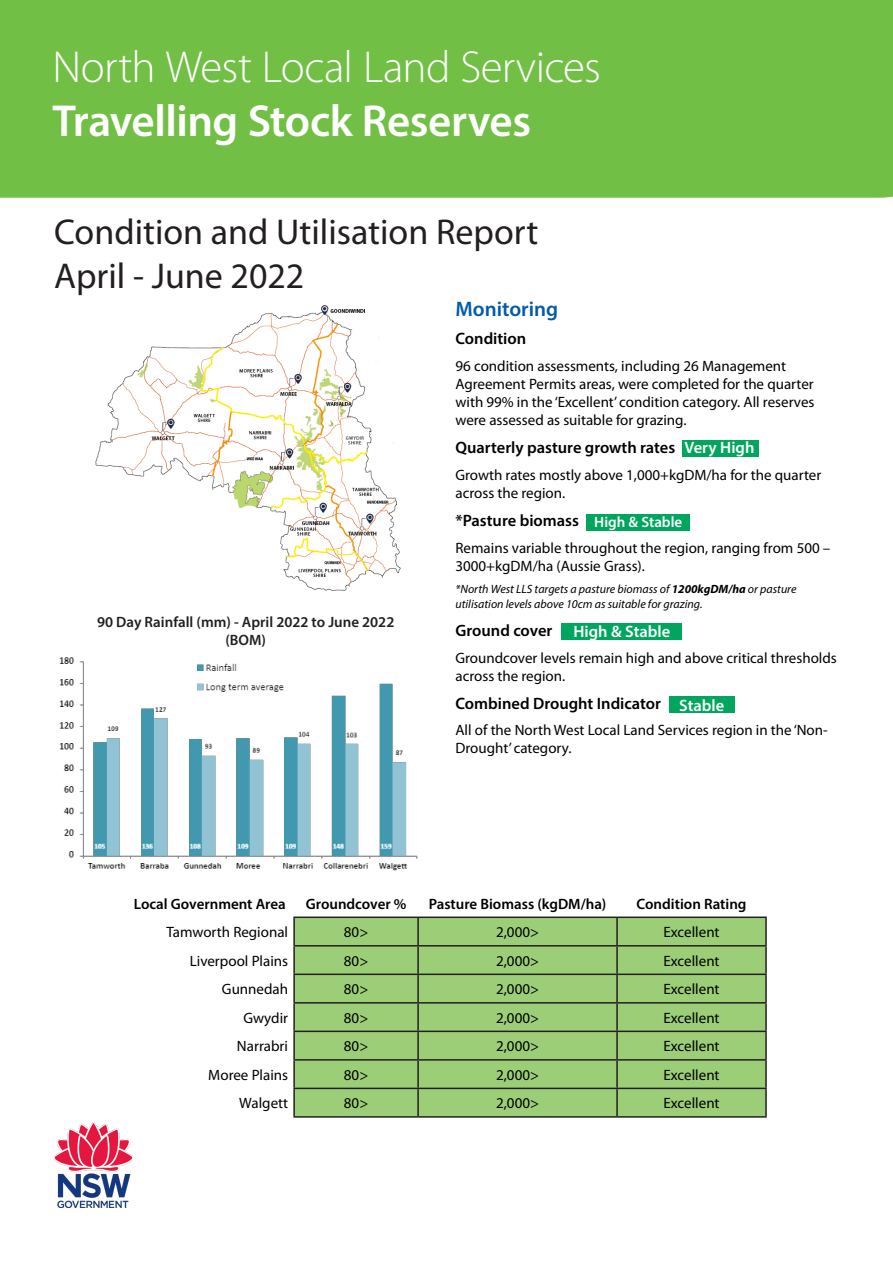
<style>
.page{position:relative;width:893px;height:1263px;background:#fff}
.page>*{position:absolute;margin:0;border:0;box-sizing:border-box;transform-origin:0 0}
.t1{font:300 45px/54px "Myriad Pro";letter-spacing:-.015em;color:#fff}
.t2{font:36px "Myriad Pro";color:#231f20}
.Header_1{font:600 21px "Myriad Pro";color:#015aaa}
.Header_2{font:600 16.5px "Myriad Pro";color:#000}
.Label_text{font:600 16.5px "Myriad Pro";color:#fff}
.Body_text{font:15px/18px "Myriad Pro";color:#000}
.Table_header{font:600 15px "Myriad Pro";color:#000}
.Graph_header{font:600 15px "Myriad Pro";color:#231f20}
.Label_text-2{font:600 15px "Myriad Pro";color:#fff}
.Information_text{font:italic 12px/14.4px "Myriad Pro";color:#000}
.s1{font-weight:600}
.s2{font-weight:700}
</style>
<div class="page">
<div style="left:0;top:0;width:893px;height:198px;background:#71bf44"></div>
<img style="left:54px;top:1123px;width:79px;height:84px">
<img style="left:95px;top:305px;width:306px;height:286px">
<img style="left:59px;top:657px;width:359px;height:214px">
<div style="left:587px;top:514px;width:103px;height:17px;background:#00a65d"></div>
<div style="left:561px;top:623px;width:121px;height:17px;background:#00a65d"></div>
<div style="left:669px;top:696px;width:65px;height:17px;background:#00a65d"></div>
<div style="left:295px;top:918px;width:470px;height:198px;background:#9cce77"></div>
<hr style="left:293px;top:946px;width:2px;height:27px;background:#231f20">
<hr style="left:417px;top:946px;width:2px;height:27px;background:#231f20">
<hr style="left:616px;top:946px;width:2px;height:27px;background:#231f20">
<hr style="left:765px;top:946px;width:2px;height:27px;background:#231f20">
<hr style="left:293px;top:973px;width:125px;height:2px;background:#231f20">
<hr style="left:293px;top:975px;width:2px;height:27px;background:#231f20">
<hr style="left:418px;top:973px;width:199px;height:2px;background:#231f20">
<hr style="left:417px;top:975px;width:2px;height:27px;background:#231f20">
<hr style="left:617px;top:973px;width:150px;height:2px;background:#231f20">
<hr style="left:616px;top:975px;width:2px;height:27px;background:#231f20">
<hr style="left:765px;top:975px;width:2px;height:27px;background:#231f20">
<hr style="left:293px;top:1002px;width:125px;height:1px;background:#231f20">
<hr style="left:293px;top:1003px;width:2px;height:27px;background:#231f20">
<hr style="left:418px;top:1002px;width:199px;height:1px;background:#231f20">
<hr style="left:417px;top:1003px;width:2px;height:27px;background:#231f20">
<hr style="left:617px;top:1002px;width:150px;height:1px;background:#231f20">
<hr style="left:616px;top:1003px;width:2px;height:27px;background:#231f20">
<hr style="left:765px;top:1003px;width:2px;height:27px;background:#231f20">
<hr style="left:293px;top:1030px;width:125px;height:2px;background:#231f20">
<hr style="left:293px;top:1032px;width:2px;height:27px;background:#231f20">
<hr style="left:418px;top:1030px;width:199px;height:2px;background:#231f20">
<hr style="left:417px;top:1032px;width:2px;height:27px;background:#231f20">
<hr style="left:617px;top:1030px;width:150px;height:2px;background:#231f20">
<hr style="left:616px;top:1032px;width:2px;height:27px;background:#231f20">
<hr style="left:765px;top:1032px;width:2px;height:27px;background:#231f20">
<hr style="left:293px;top:1059px;width:125px;height:1px;background:#231f20">
<hr style="left:293px;top:1060px;width:2px;height:28px;background:#231f20">
<hr style="left:418px;top:1059px;width:199px;height:1px;background:#231f20">
<hr style="left:417px;top:1060px;width:2px;height:28px;background:#231f20">
<hr style="left:617px;top:1059px;width:150px;height:1px;background:#231f20">
<hr style="left:616px;top:1060px;width:2px;height:28px;background:#231f20">
<hr style="left:765px;top:1060px;width:2px;height:28px;background:#231f20">
<hr style="left:293px;top:1088px;width:125px;height:1px;background:#231f20">
<hr style="left:293px;top:1089px;width:2px;height:27px;background:#231f20">
<hr style="left:418px;top:1088px;width:199px;height:1px;background:#231f20">
<hr style="left:417px;top:1089px;width:2px;height:27px;background:#231f20">
<hr style="left:617px;top:1088px;width:150px;height:1px;background:#231f20">
<hr style="left:616px;top:1089px;width:2px;height:27px;background:#231f20">
<hr style="left:765px;top:1089px;width:2px;height:27px;background:#231f20">
<hr style="left:293px;top:1116px;width:125px;height:2px;background:#231f20">
<hr style="left:418px;top:1116px;width:199px;height:2px;background:#231f20">
<hr style="left:617px;top:1116px;width:150px;height:2px;background:#231f20">
<hr style="left:293px;top:916px;width:125px;height:2px;background:#231f20">
<hr style="left:418px;top:916px;width:199px;height:2px;background:#231f20">
<hr style="left:617px;top:916px;width:150px;height:2px;background:#231f20">
<hr style="left:293px;top:918px;width:2px;height:27px;background:#231f20">
<hr style="left:293px;top:945px;width:125px;height:1px;background:#231f20">
<hr style="left:417px;top:918px;width:2px;height:27px;background:#231f20">
<hr style="left:418px;top:945px;width:199px;height:1px;background:#231f20">
<hr style="left:616px;top:918px;width:2px;height:27px;background:#231f20">
<hr style="left:765px;top:918px;width:2px;height:27px;background:#231f20">
<hr style="left:617px;top:945px;width:150px;height:1px;background:#231f20">
<div style="left:682px;top:440px;width:76px;height:17px;background:#00a65d"></div>
<p class="t1" style="left:53px;top:40px;width:550px">North West Local Land Services<br><span class="s1">Travelling Stock Reserves</span></p>
<p class="t2" style="left:54px;top:210px;width:486px">Condition and Utilisation Report</p>
<p class="t2" style="left:54px;top:253px;width:252px">April - June 2022</p>
<p class="Graph_header" style="left:97px;top:612px;width:299px">90 Day Rainfall (mm) - April 2022 to June 2022</p>
<p class="Graph_header" style="left:225px;top:630px;width:42px">(BOM)</p>
<p class="Header_1" style="left:455px;top:296px;width:104px">Monitoring</p>
<p class="Header_2" style="left:455px;top:328px;width:72px">Condition</p>
<p class="Body_text" style="left:455px;top:357px;width:360px">96 condition assessments, including 26 Management Agreement Permits areas, were completed for the quarter with 99% in the ‘Excellent’ condition category. All reserves were assessed as suitable for grazing.</p>
<p class="Header_2" style="left:455px;top:437px;width:221px">Quarterly pasture growth rates</p>
<p class="Body_text" style="left:455px;top:465px;width:367px">Growth rates mostly above 1,000+kgDM/ha for the quarter across the region.</p>
<p class="Header_2" style="left:455px;top:510px;width:125px">*Pasture biomass</p>
<p class="Body_text" style="left:455px;top:538px;width:376px">Remains variable throughout the region, ranging from 500 –<br>3000+kgDM/ha (Aussie Grass).</p>
<p class="Information_text" style="left:455px;top:582px;width:342px">*North West LLS targets a pasture biomass of <span class="s2">1200kgDM/ha</span> or pasture utilisation levels above 10cm as suitable for grazing.</p>
<p class="Header_2" style="left:455px;top:620px;width:98px">Ground cover</p>
<p class="Body_text" style="left:455px;top:648px;width:383px">Groundcover levels remain high and above critical thresholds across the region.</p>
<p class="Header_2" style="left:455px;top:693px;width:207px">Combined Drought Indicator</p>
<p class="Body_text" style="left:455px;top:721px;width:374px">All of the North West Local Land Services region in the ‘Non-<br>Drought’ category.</p>
<p class="Label_text" style="left:684px;top:437px;width:72px">Very High</p>
<p class="Label_text-2" style="left:594px;top:512px;width:90px">High &amp; Stable</p>
<p class="Label_text" style="left:573px;top:621px;width:98px">High &amp; Stable</p>
<p class="Label_text" style="left:679px;top:695px;width:47px">Stable</p>
<p class="Table_header" style="left:134px;top:894px;width:153px">Local Government Area</p>
<p class="Table_header" style="left:306px;top:894px;width:102px">Groundcover %</p>
<p class="Table_header" style="left:429px;top:894px;width:179px">Pasture Biomass (kgDM/ha)</p>
<p class="Table_header" style="left:637px;top:894px;width:111px">Condition Rating</p>
<p class="Body_text" style="left:166px;top:923px;width:123px">Tamworth Regional</p>
<p class="Body_text" style="left:344px;top:923px;width:26px">80&gt;</p>
<p class="Body_text" style="left:496px;top:923px;width:44px">2,000&gt;</p>
<p class="Body_text" style="left:663px;top:923px;width:58px">Excellent</p>
<p class="Body_text" style="left:190px;top:951px;width:100px">Liverpool Plains</p>
<p class="Body_text" style="left:344px;top:951px;width:26px">80&gt;</p>
<p class="Body_text" style="left:496px;top:951px;width:44px">2,000&gt;</p>
<p class="Body_text" style="left:663px;top:951px;width:58px">Excellent</p>
<p class="Body_text" style="left:222px;top:980px;width:68px">Gunnedah</p>
<p class="Body_text" style="left:344px;top:980px;width:26px">80&gt;</p>
<p class="Body_text" style="left:496px;top:980px;width:44px">2,000&gt;</p>
<p class="Body_text" style="left:663px;top:980px;width:58px">Excellent</p>
<p class="Body_text" style="left:243px;top:1008px;width:46px">Gwydir</p>
<p class="Body_text" style="left:344px;top:1008px;width:26px">80&gt;</p>
<p class="Body_text" style="left:496px;top:1008px;width:44px">2,000&gt;</p>
<p class="Body_text" style="left:663px;top:1008px;width:58px">Excellent</p>
<p class="Body_text" style="left:237px;top:1037px;width:53px">Narrabri</p>
<p class="Body_text" style="left:344px;top:1037px;width:26px">80&gt;</p>
<p class="Body_text" style="left:496px;top:1037px;width:44px">2,000&gt;</p>
<p class="Body_text" style="left:663px;top:1037px;width:58px">Excellent</p>
<p class="Body_text" style="left:208px;top:1065px;width:81px">Moree Plains</p>
<p class="Body_text" style="left:344px;top:1065px;width:26px">80&gt;</p>
<p class="Body_text" style="left:496px;top:1065px;width:44px">2,000&gt;</p>
<p class="Body_text" style="left:663px;top:1065px;width:58px">Excellent</p>
<p class="Body_text" style="left:239px;top:1094px;width:50px">Walgett</p>
<p class="Body_text" style="left:344px;top:1094px;width:26px">80&gt;</p>
<p class="Body_text" style="left:496px;top:1094px;width:44px">2,000&gt;</p>
<p class="Body_text" style="left:663px;top:1094px;width:58px">Excellent</p>
</div>
